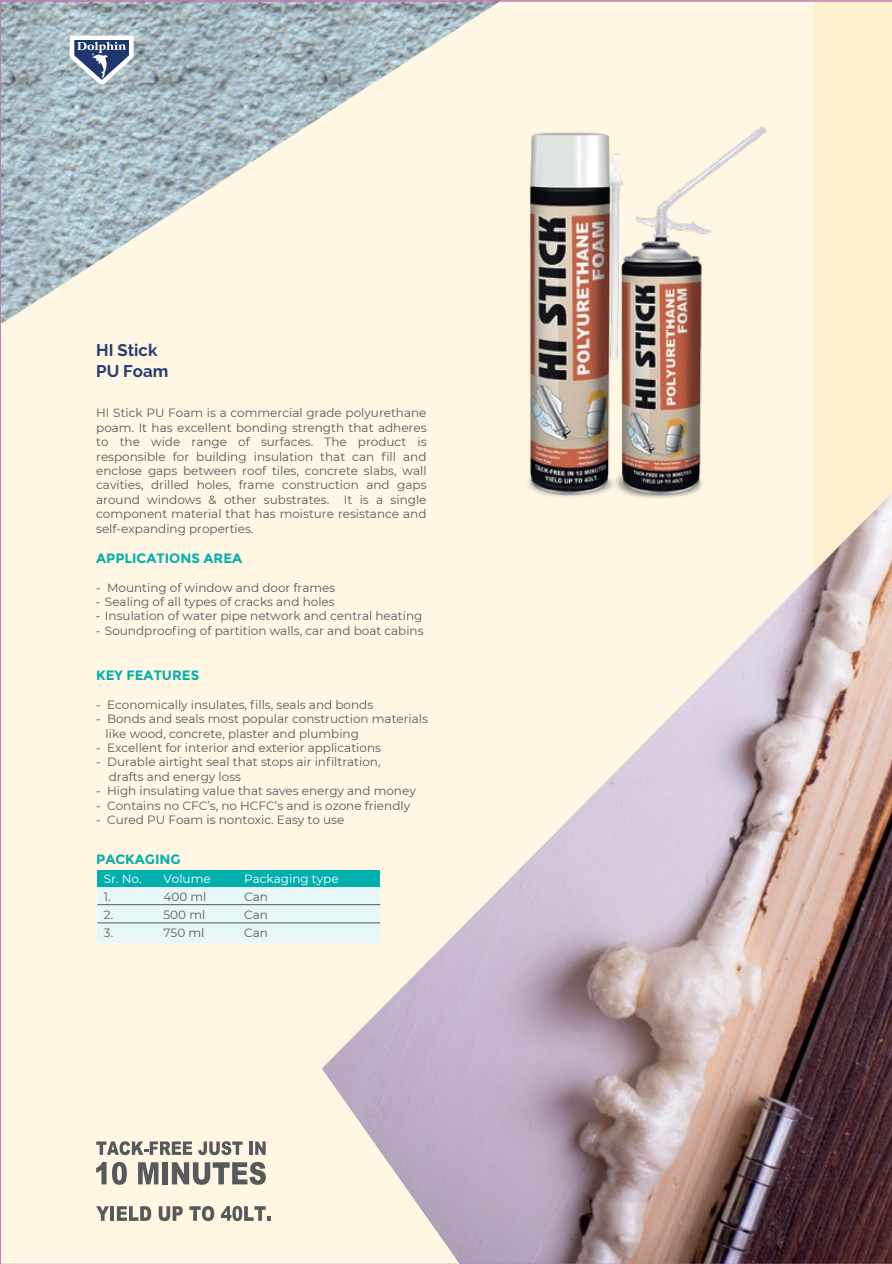
<style>
.page{position:relative;width:892px;height:1264px;background:#fff}
.page>*{position:absolute;margin:0;border:0;box-sizing:border-box;transform-origin:0 0}
.t1{font:700 16.8px/20.1px "Raleway";color:#243c71}
.t2{font:700 13.5px "Montserrat";color:#00b0ad}
.t3{font:12px/14.4px "Montserrat";color:#58595b}
.t4{font:12px "Montserrat";color:#fff}
.s1{font-family:"Myriad Pro"}
</style>
<div class="page">
<img style="left:0;top:0;width:892px;height:1263px">
<h1 class="t1" style="left:96px;top:340px;width:74px">HI Stick<br>PU Foam</h1>
<p class="t3" style="left:96px;top:405px;width:332px;text-align:justify">HI Stick PU Foam is a commercial grade polyurethane poam. It has excellent bonding strength that adheres to the wide range of surfaces. The product is responsible for building insulation that can fill and enclose gaps between roof tiles, concrete slabs, wall cavities, drilled holes, frame construction and gaps around windows &amp; other substrates. It is a single component material that has moisture resistance and self-expanding properties.</p>
<p class="t2" style="left:96px;top:550px;width:148px">APPLICATIONS AREA</p>
<p class="t3" style="left:96px;top:579px;width:241px">- Mounting of window and door frames</p>
<p class="t3" style="left:96px;top:594px;width:240px"><span class="s1">-</span> Sealing of all types of cracks and holes</p>
<p class="t3" style="left:96px;top:608px;width:328px"><span class="s1">-</span> Insulation of water pipe network and central heating</p>
<p class="t3" style="left:96px;top:623px;width:329px"><span class="s1">-</span> Soundproofing of partition walls, car and boat cabins</p>
<p class="t2" style="left:96px;top:667px;width:105px">KEY FEATURES</p>
<p class="t3" style="left:96px;top:696px;width:278px">- Economically insulates, fills, seals and bonds</p>
<p class="t3" style="left:106px;top:711px;width:324px;text-indent:-9px">- Bonds and seals most popular construction materials like wood, concrete, plaster and plumbing</p>
<p class="t3" style="left:96px;top:740px;width:286px">- Excellent for interior and exterior applications</p>
<p class="t3" style="left:109px;top:754px;width:273px;text-indent:-13px">- Durable airtight seal that stops air infiltration, drafts and energy loss</p>
<p class="t3" style="left:96px;top:783px;width:321px">- High insulating value that saves energy and money</p>
<p class="t3" style="left:96px;top:797px;width:315px">- Contains no CFC’s, no HCFC’s and is ozone friendly</p>
<p class="t3" style="left:96px;top:812px;width:250px">- Cured PU Foam is nontoxic. Easy to use</p>
<p class="t2" style="left:96px;top:851px;width:86px">PACKAGING</p>
<p class="t4" style="left:104px;top:870px;width:39px">Sr. No.</p>
<p class="t4" style="left:163px;top:870px;width:49px">Volume</p>
<p class="t4" style="left:244px;top:870px;width:96px">Packaging type</p>
<p class="t3" style="left:104px;top:888px;width:8px">1.</p>
<p class="t3" style="left:163px;top:888px;width:44px">400 ml</p>
<p class="t3" style="left:244px;top:888px;width:25px">Can</p>
<p class="t3" style="left:104px;top:906px;width:11px">2.</p>
<p class="t3" style="left:163px;top:906px;width:43px">500 ml</p>
<p class="t3" style="left:244px;top:906px;width:25px">Can</p>
<p class="t3" style="left:104px;top:924px;width:11px">3.</p>
<p class="t3" style="left:163px;top:924px;width:42px">750 ml</p>
<p class="t3" style="left:244px;top:924px;width:25px">Can</p>
</div>
